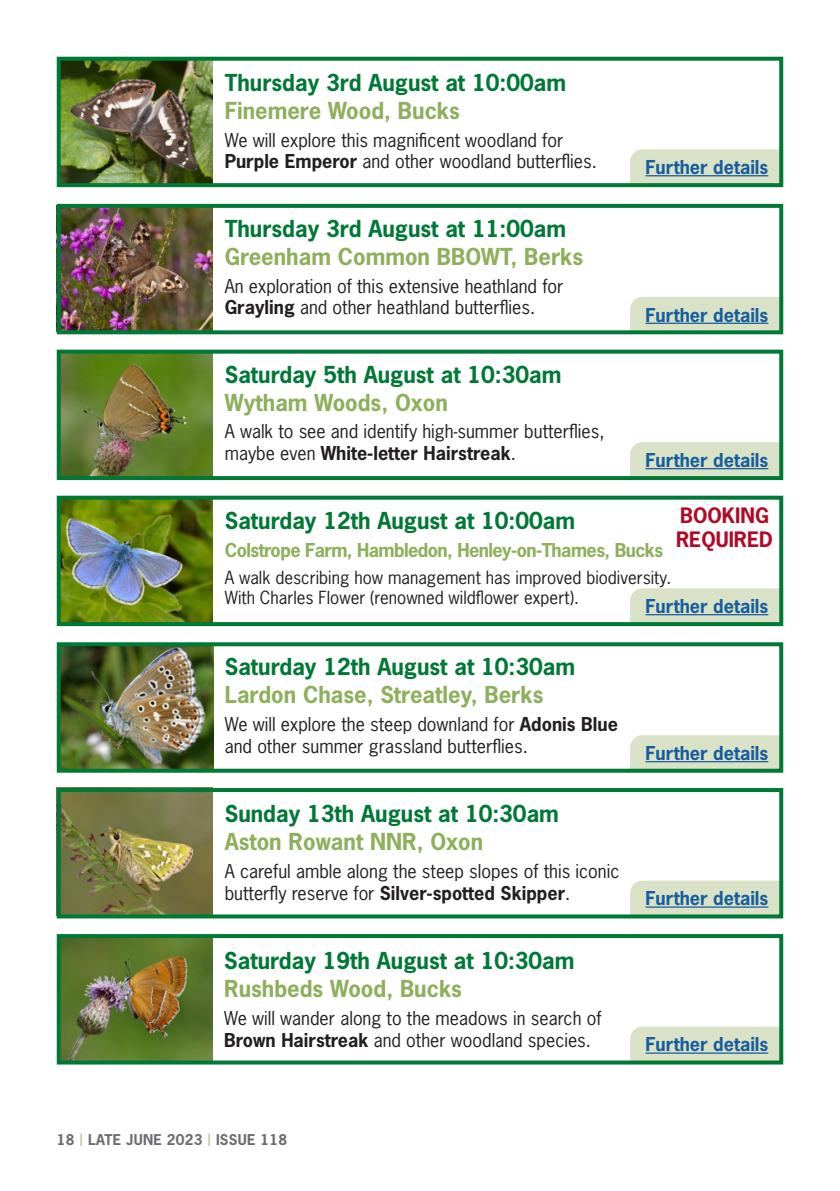
<style>
.page{position:relative;width:840px;height:1191px;background:#fff}
.page>*{position:absolute;margin:0;border:0;box-sizing:border-box;transform-origin:0 0}
.Body_Copy{font:700 22px "News Gothic";color:#007836}
.Body_Copy-2{font:700 22px "News Gothic";color:#8eaf5b}
.Copyright{font:700 20px "News Gothic";color:#b00a27}
.Body_Copy-3{font:18px "News Gothic";color:#231f20}
.Body_Copy-4{font:700 18px "News Gothic";color:#175d9e}
.Body_Copy-5{font:700 18px "News Gothic";color:#231f20}
.Body_Copy-6{font:700 18px "News Gothic";letter-spacing:-.03em;color:#8eaf5b}
.Body_Copy-7{font:17px "News Gothic";color:#231f20}
.t1{font:700 14px "News Gothic";letter-spacing:.02em;color:#6c6d70}
.s1{font-weight:700}
.s2{font-weight:400}
.s3{font-weight:400;font-size:16px;color:#adc287}
</style>
<div class="page">
<img style="left:62px;top:355px;width:150px;height:120px">
<img style="left:62px;top:500px;width:150px;height:121px">
<img style="left:57px;top:787px;width:155px;height:126px">
<img style="left:62px;top:939px;width:150px;height:120px">
<img style="left:62px;top:647px;width:151px;height:120px">
<img style="left:62px;top:209px;width:150px;height:120px">
<img style="left:62px;top:62px;width:150px;height:120px">
<div style="left:630px;top:149px;width:147px;height:33px;background:#d9e2c6"></div>
<div style="left:57px;top:57px;width:725px;height:130px;border:4px solid #007836"></div>
<hr style="left:645px;top:175px;width:123px;height:1px;background:#175d9e">
<div style="left:630px;top:588px;width:147px;height:33px;background:#d9e2c6"></div>
<div style="left:630px;top:442px;width:147px;height:33px;background:#d9e2c6"></div>
<div style="left:630px;top:297px;width:147px;height:32px;background:#d9e2c6"></div>
<div style="left:57px;top:350px;width:725px;height:130px;border:4px solid #007836"></div>
<div style="left:57px;top:495px;width:725px;height:131px;border:4px solid #007836"></div>
<div style="left:57px;top:204px;width:725px;height:130px;border:4px solid #007836"></div>
<div style="left:630px;top:1026px;width:147px;height:33px;background:#d9e2c6"></div>
<div style="left:630px;top:880px;width:147px;height:33px;background:#d9e2c6"></div>
<div style="left:630px;top:735px;width:147px;height:32px;background:#d9e2c6"></div>
<div style="left:57px;top:788px;width:725px;height:130px;border:4px solid #007836"></div>
<div style="left:57px;top:934px;width:725px;height:130px;border:4px solid #007836"></div>
<div style="left:57px;top:642px;width:725px;height:130px;border:4px solid #007836"></div>
<hr style="left:645px;top:323px;width:123px;height:1px;background:#175d9e">
<hr style="left:645px;top:468px;width:123px;height:1px;background:#175d9e">
<hr style="left:645px;top:614px;width:123px;height:1px;background:#175d9e">
<hr style="left:645px;top:761px;width:123px;height:1px;background:#175d9e">
<hr style="left:645px;top:906px;width:123px;height:1px;background:#175d9e">
<hr style="left:645px;top:1052px;width:123px;height:1px;background:#175d9e">
<p class="Body_Copy" style="left:225px;top:68px;width:342px">Thursday 3rd August at 10:00am</p>
<p class="Body_Copy-2" style="left:225px;top:96px;width:236px">Finemere Wood, Bucks</p>
<p class="Body_Copy-3" style="left:225px;top:128px;width:340px">We will explore this magnificent woodland for</p>
<p class="Body_Copy-3" style="left:225px;top:150px;width:373px"><span class="s1">Purple Emperor</span> and other woodland butterflies.</p>
<p class="Body_Copy-4" style="left:645px;top:155px;width:124px">Further details</p>
<p class="Body_Copy" style="left:225px;top:214px;width:342px">Thursday 3rd August at 11:00am</p>
<p class="Body_Copy-2" style="left:225px;top:242px;width:360px">Greenham Common BBOWT, Berks</p>
<p class="Body_Copy-3" style="left:225px;top:274px;width:340px">An exploration of this extensive heathland for</p>
<p class="Body_Copy-3" style="left:225px;top:296px;width:312px"><span class="s1">Grayling</span> and other heathland butterflies.</p>
<p class="Body_Copy" style="left:225px;top:360px;width:338px">Saturday 5th August at 10:30am</p>
<p class="Body_Copy-2" style="left:225px;top:388px;width:224px">Wytham Woods, Oxon</p>
<p class="Body_Copy-3" style="left:225px;top:420px;width:381px">A walk to see and identify high-summer butterflies,</p>
<p class="Body_Copy-5" style="left:225px;top:441px;width:292px"><span class="s2">maybe even</span> White-letter Hairstreak<span class="s2">.</span></p>
<p class="Body_Copy-4" style="left:645px;top:303px;width:124px">Further details</p>
<p class="Body_Copy-4" style="left:645px;top:448px;width:124px">Further details</p>
<p class="Copyright" style="left:679px;top:502px;width:90px">BOOKING</p>
<p class="Copyright" style="left:675px;top:526px;width:98px">REQUIRED</p>
<p class="Body_Copy" style="left:225px;top:506px;width:352px">Saturday 12th August at 10:00am</p>
<p class="Body_Copy-6" style="left:225px;top:538px;width:439px">Colstrope Farm, Hambledon, Henley-on-Thames, Bucks</p>
<p class="Body_Copy-7" style="left:225px;top:566px;width:448px">A walk describing how management has improved biodiversity.</p>
<p class="Body_Copy-7" style="left:225px;top:587px;width:355px">With Charles Flower (renowned wildflower expert).</p>
<p class="Body_Copy-4" style="left:645px;top:594px;width:124px">Further details</p>
<p class="Body_Copy" style="left:225px;top:652px;width:352px">Saturday 12th August at 10:30am</p>
<p class="Body_Copy-2" style="left:225px;top:680px;width:320px">Lardon Chase, Streatley, Berks</p>
<p class="Body_Copy-3" style="left:225px;top:712px;width:394px">We will explore the steep downland for <span class="s1">Adonis Blue</span></p>
<p class="Body_Copy-3" style="left:225px;top:734px;width:304px">and other summer grassland butterflies.</p>
<p class="Body_Copy" style="left:225px;top:799px;width:335px">Sunday 13th August at 10:30am</p>
<p class="Body_Copy-2" style="left:225px;top:827px;width:260px">Aston Rowant NNR, Oxon</p>
<p class="Body_Copy-3" style="left:225px;top:859px;width:396px">A careful amble along the steep slopes of this iconic</p>
<p class="Body_Copy-5" style="left:225px;top:881px;width:347px"><span class="s2">butterfly reserve for</span> Silver-spotted Skipper<span class="s2">.</span></p>
<p class="Body_Copy" style="left:224px;top:946px;width:352px">Saturday 19th August at 10:30am</p>
<p class="Body_Copy-2" style="left:224px;top:974px;width:239px">Rushbeds Wood, Bucks</p>
<p class="Body_Copy-3" style="left:224px;top:1006px;width:378px">We will wander along to the meadows in search of</p>
<p class="Body_Copy-3" style="left:224px;top:1028px;width:368px"><span class="s1">Brown Hairstreak</span> and other woodland species.</p>
<p class="Body_Copy-4" style="left:645px;top:741px;width:124px">Further details</p>
<p class="Body_Copy-4" style="left:645px;top:886px;width:124px">Further details</p>
<p class="Body_Copy-4" style="left:645px;top:1032px;width:124px">Further details</p>
<p class="t1" style="left:57px;top:1130px;width:232px">18 <span class="s3">|</span> LATE JUNE 2023 <span class="s3">|</span> ISSUE 118</p>
</div>
